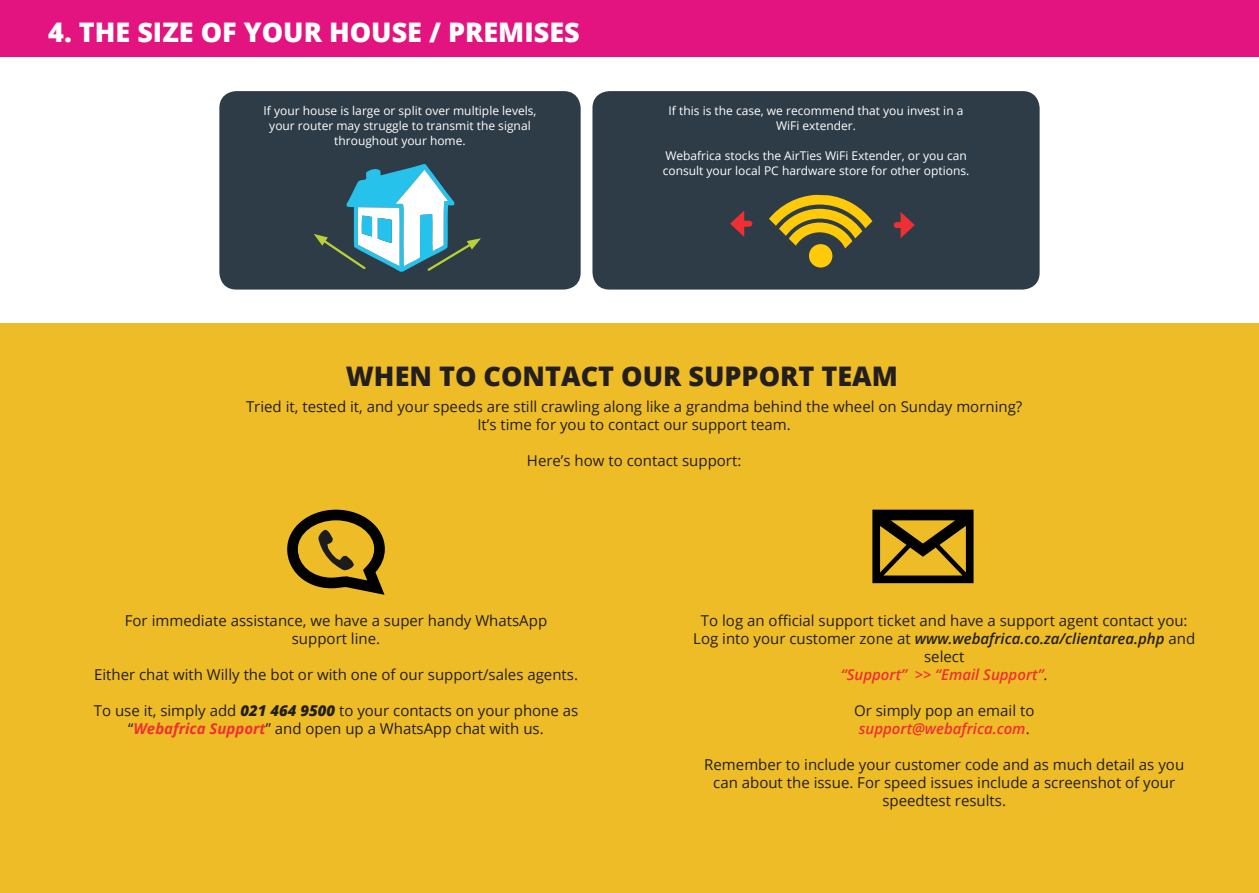
<style>
.page{position:relative;width:1259px;height:893px;background:#fff}
.page>*{position:absolute;margin:0;border:0;box-sizing:border-box;transform-origin:0 0}
.t1{font:800 27px "Open Sans";color:#fff}
.t2{font:800 27px "Open Sans";color:#231f20}
.t3{font:15px/18px "Open Sans";color:#231f20;text-align:center}
.t4{font:12px/15px "Open Sans";color:#fff;text-align:center}
.s1{font-weight:800;font-style:italic}
.s2{font-weight:700;font-style:italic;color:#ee3034}
.s3{font-weight:600;font-style:italic}
.s4{font-weight:600;font-style:italic;color:#ee3034}
</style>
<div class="page">
<div style="left:0;top:0;width:1259px;height:57px;background:#e31380"></div>
<div style="left:0;top:323px;width:1259px;height:570px;background:#eebc27"></div>
<div style="left:219px;top:91px;width:361px;height:199px;background:#2e3c47;border-radius:17px"></div>
<div style="left:592px;top:91px;width:447px;height:199px;background:#2e3c47;border-radius:17px"></div>
<svg style="left:769px;top:195px;width:103px;height:53px"></svg>
<div style="left:809px;top:244px;width:23px;height:24px;background:#feca0a;border-radius:50%"></div>
<div style="left:896px;top:222px;width:10px;height:6px;background:#ee3034"></div>
<svg style="left:900px;top:212px;width:15px;height:26px"></svg>
<div style="left:739px;top:221px;width:10px;height:6px;background:#ee3034"></div>
<svg style="left:730px;top:211px;width:14px;height:26px"></svg>
<svg style="left:314px;top:164px;width:167px;height:108px"></svg>
<svg style="left:287px;top:510px;width:98px;height:85px"></svg>
<svg style="left:872px;top:510px;width:101px;height:73px"></svg>
<h1 class="t1" style="left:48px;top:11px;width:531px">4. TH E SIZE OF YOUR HOUSE / PREMISES</h1>
<p class="t4" style="left:264px;top:103px;width:274px">If your house is large or split over multiple levels, your router may struggle to transmit the signal throughout your home.</p>
<p class="t4" style="left:668px;top:103px;width:296px">If this is the case, we recommend that you invest in a<br>WiFi extender.</p>
<p class="t4" style="left:663px;top:148px;width:308px;text-align:left">Webafrica stocks the AirTies WiFi Extender, or you can consult your local PC hardware store for other options.</p>
<h1 class="t2" style="left:346px;top:356px;width:157px">WHEN TO CONTACT</h1>
<h1 class="t2" style="left:621px;top:356px;width:21px">OUR</h1>
<h1 class="t2" style="left:688px;top:356px;width:90px">SUPPORT</h1>
<h1 class="t2" style="left:821px;top:356px;width:20px">TEAM</h1>
<p class="t3" style="left:246px;top:397px;width:778px">Tried it, tested it, and your speeds are still crawling along like a grandma behind the wheel on Sunday morning?<br>It’s time for you to contact our support team.</p>
<p class="t3" style="left:527px;top:451px;width:216px">Here’s how to contact support:</p>
<p class="t3" style="left:125px;top:611px;width:424px">For immediate assistance, we have a super handy WhatsApp support line.</p>
<p class="t3" style="left:94px;top:665px;width:485px">Either chat with Willy the bot or with one of our support/sales agents.</p>
<p class="t3" style="left:94px;top:701px;width:486px">To use it, simply add <span class="s1">021 464 9500</span> to your contacts on your phone as “<span class="s2">Webafrica Support</span>” and open up a WhatsApp chat with us.</p>
<p class="t3" style="left:693px;top:611px;width:503px">To log an official support ticket and have a support agent contact you:<br>Log into your customer zone at <span class="s3">www.webafrica.co.za/clientarea.php</span> and select<br><span class="s4">“Support” &gt;&gt; “Email Support”</span>.</p>
<p class="t3" style="left:854px;top:701px;width:182px">Or simply pop an email to <span class="s4">support@webafrica.com</span>.</p>
<p class="t3" style="left:704px;top:755px;width:481px">Remember to include your customer code and as much detail as you can about the issue. For speed issues include a screenshot of your speedtest results.</p>
</div>
